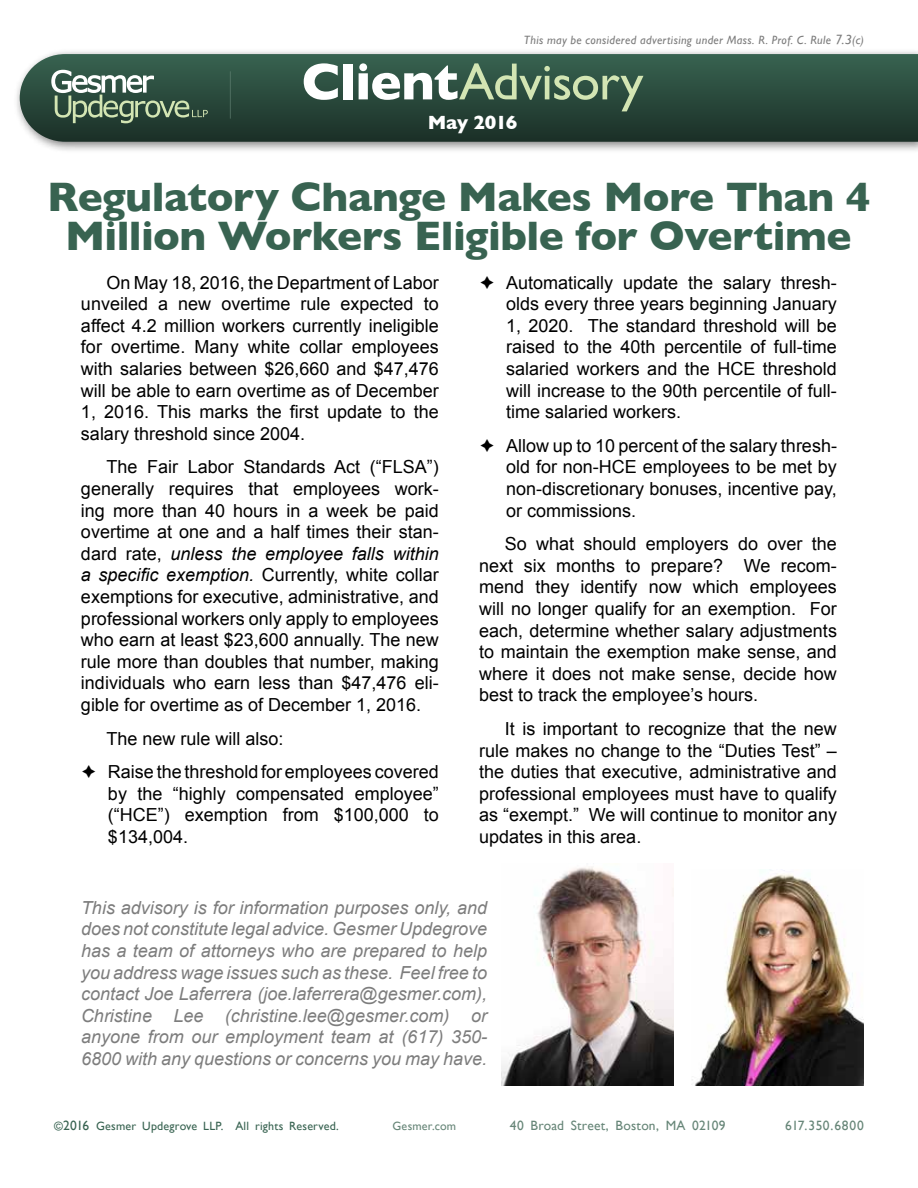
<style>
.page{position:relative;width:918px;height:1188px;background:#fff}
.page>*{position:absolute;margin:0;border:0;box-sizing:border-box;transform-origin:0 0}
.t1{font:52.5px "Gill Sans";letter-spacing:-.015em;color:#d3e5b3}
.t2{font:700 42px/39px "Gill Sans";letter-spacing:-.01em;color:#386351;text-align:center}
.t3{font:700 19.5px "Gill Sans";letter-spacing:-.035em;color:#fff}
.t4{font:18px/21.6px "Arial";color:#000;text-align:justify}
.t5{font:italic 18px/21.6px "Arial";color:#7d7d7d;text-align:justify}
.t6{font:13.5px "Gill Sans";letter-spacing:.015em;color:#678678}
.t7{font:italic 12px "Gill Sans";letter-spacing:.03em;color:#7c7c7c}
.t8{font:12px "Gill Sans";letter-spacing:.02em;color:#386351}
.t9{font:12px "Gill Sans";letter-spacing:.02em;color:#678678}
.s1{font-size:13.5px}
.s2{font-weight:700;color:#fff}
.s3{font-style:italic}
</style>
<div class="page">
<div style="left:13px;top:48px;width:905px;height:106px;background:#000;opacity:.5"></div>
<svg style="left:20px;top:54px;width:898px;height:88px"></svg>
<hr style="left:230px;top:71px;width:1px;height:48px;background:#678678">
<svg style="left:51px;top:70px;width:157px;height:53px"></svg>
<img style="left:501px;top:867px;width:172px;height:219px">
<img style="left:692px;top:869px;width:172px;height:217px">
<p class="t7" style="left:524px;top:33px;width:342px">This may be considered advertising under Mass. R. Prof. C. Rule <span class="s1">7.3</span>(c)</p>
<h1 class="t1" style="left:302px;top:51px;width:343px"><span class="s2">Client</span>Advisory</h1>
<p class="t3" style="left:428px;top:107px;width:91px">May 2016</p>
<h2 class="t2" style="left:47px;top:177px;width:825px">Regulatory Change Makes More Than 4<br>Million Workers Eligible for Overtime</h2>
<p class="t4" style="left:506px;top:272px;width:332px;text-indent:-27px">➔ Automatically update the salary thresh&shy;olds every three years beginning January 1, 2020. The standard threshold will be raised to the 40th percentile of full-time salaried workers and the HCE threshold will increase to the 90th percentile of full&shy;time salaried workers.</p>
<p class="t4" style="left:506px;top:435px;width:332px;text-indent:-27px">➔ Allow up to 10 percent of the salary thresh&shy;old for non-HCE employees to be met by non-discretionary bonuses, incentive pay, or commissions.</p>
<p class="t4" style="left:479px;top:533px;width:359px;text-indent:26px">So what should employers do over the next six months to prepare? We recom&shy;mend they identify now which employees will no longer qualify for an exemption. For each, determine whether salary adjustments to maintain the exemption make sense, and where it does not make sense, decide how best to track the employee’s hours.</p>
<p class="t4" style="left:479px;top:718px;width:359px;text-indent:26px">It is important to recognize that the new rule makes no change to the “Duties Test” – the duties that executive, administrative and professional employees must have to qualify as “exempt.” We will continue to monitor any updates in this area.</p>
<p class="t4" style="left:81px;top:272px;width:359px;text-indent:26px">On May 18, 2016, the Department of Labor unveiled a new overtime rule expected to affect 4.2 million workers currently ineligible for overtime. Many white collar employees with salaries between $26,660 and $47,476 will be able to earn overtime as of December 1, 2016. This marks the first update to the salary threshold since 2004.</p>
<p class="t4" style="left:81px;top:457px;width:359px;text-indent:26px">The Fair Labor Standards Act (“FLSA”) generally requires that employees work&shy;ing more than 40 hours in a week be paid overtime at one and a half times their stan&shy;dard rate, <span class="s3">unless the employee falls within a specific exemption.</span> Currently, white collar exemptions for executive, administrative, and professional workers only apply to employees who earn at least $23,600 annually. The new rule more than doubles that number, making individuals who earn less than $47,476 eli&shy;gible for overtime as of December 1, 2016.</p>
<p class="t4" style="left:106px;top:728px;width:179px">The new rule will also:</p>
<p class="t4" style="left:108px;top:761px;width:332px;text-indent:-27px">➔ Raise the threshold for employees covered by the “highly compensated employee” (“HCE”) exemption from $100,000 to $134,004.</p>
<p class="t5" style="left:81px;top:897px;width:408px">This advisory is for information purposes only, and does not constitute legal advice. Gesmer Updegrove has a team of attorneys who are prepared to help you address wage issues such as these. Feel free to contact Joe Laferrera (joe.laferrera@gesmer.com), Christine Lee (christine.lee@gesmer.com) or anyone from our employment team at (617) 350- 6800 with any questions or concerns you may have.</p>
<p class="t8" style="left:54px;top:1119px;width:286px">©<span class="s1">2016</span> Gesmer Updegrove LLP. All rights Reserved.</p>
<p class="t9" style="left:393px;top:1119px;width:65px">Gesmer.com</p>
<p class="t6" style="left:510px;top:1117px;width:217px">40 Broad Street, Boston, MA 02109</p>
<p class="t6" style="left:785px;top:1117px;width:80px">617.350.6800</p>
</div>
